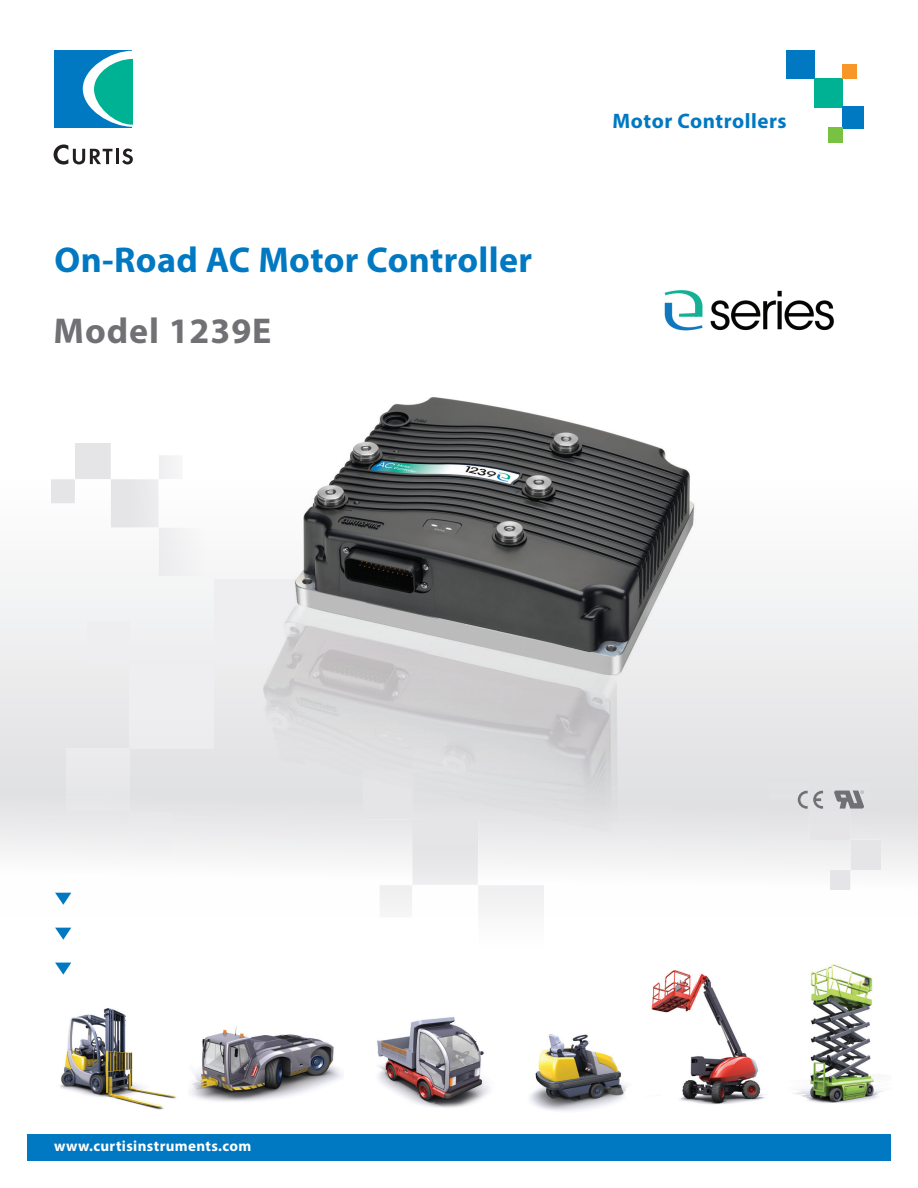
<style>
.page{position:relative;width:918px;height:1188px;background:#fff}
.page>*{position:absolute;margin:0;border:0;box-sizing:border-box;transform-origin:0 0}
.t1{font:700 36px "Myriad Pro";letter-spacing:.01em;color:#0079c2}
.t2{font:700 36px "Myriad Pro";letter-spacing:.025em;color:#717074}
.t3{font:700 21px "Myriad Pro";letter-spacing:.025em;color:#0079c2}
.t4{font:700 15px "Myriad Pro";letter-spacing:.025em;color:#fff}
</style>
<div class="page">
<svg style="left:0;top:443px;width:918px;height:468px"></svg>
<div style="left:130px;top:664px;width:84px;height:85px;background:#eeeef0"></div>
<div style="left:66px;top:749px;width:64px;height:63px;background:#eeeef0"></div>
<div style="left:87px;top:622px;width:43px;height:42px;background:#eeeef0"></div>
<div style="left:130px;top:812px;width:42px;height:42px;background:#eeeef0"></div>
<img style="left:52px;top:444px;width:127px;height:131px">
<img style="left:770px;top:759px;width:110px;height:131px">
<img style="left:364px;top:876px;width:179px;height:35px">
<div style="left:786px;top:51px;width:29px;height:28px;background:#0079c2"></div>
<div style="left:843px;top:65px;width:14px;height:14px;background:#f79728"></div>
<div style="left:786px;top:50px;width:29px;height:28px;background:#0079c2"></div>
<div style="left:815px;top:78px;width:28px;height:29px;background:#00b294"></div>
<div style="left:843px;top:106px;width:21px;height:22px;background:#0079c2"></div>
<div style="left:843px;top:64px;width:14px;height:14px;background:#f79728"></div>
<div style="left:829px;top:128px;width:14px;height:14px;background:#79c142"></div>
<div style="left:27px;top:1134px;width:864px;height:27px;background:#0079c2"></div>
<svg style="left:834px;top:791px;width:30px;height:18px"></svg>
<svg style="left:798px;top:791px;width:25px;height:18px"></svg>
<div style="left:55px;top:50px;width:77px;height:78px;background:#0079c2"></div>
<svg style="left:83px;top:51px;width:49px;height:76px"></svg>
<svg style="left:54px;top:144px;width:59px;height:21px"></svg>
<hr style="left:116px;top:149px;width:3px;height:15px;background:#231f20">
<svg style="left:122px;top:149px;width:11px;height:15px"></svg>
<img style="left:664px;top:290px;width:170px;height:41px">
<img style="left:794px;top:964px;width:89px;height:139px">
<img style="left:60px;top:1008px;width:117px;height:102px">
<svg style="left:55px;top:928px;width:16px;height:12px"></svg>
<svg style="left:55px;top:893px;width:16px;height:12px"></svg>
<svg style="left:55px;top:963px;width:16px;height:12px"></svg>
<img style="left:191px;top:1026px;width:151px;height:76px">
<img style="left:651px;top:970px;width:114px;height:135px">
<img style="left:377px;top:1017px;width:112px;height:91px">
<img style="left:530px;top:1034px;width:98px;height:77px">
<img style="left:179px;top:396px;width:539px;height:480px">
<h1 class="t1" style="left:55px;top:237px;width:479px">On-Road AC Motor Controller</h1>
<h1 class="t2" style="left:54px;top:307px;width:219px">Model 1239E</h1>
<h2 class="t3" style="left:613px;top:107px;width:176px">Motor Controllers</h2>
<p class="t4" style="left:54px;top:1136px;width:199px">www.curtisinstruments.com</p>
</div>
